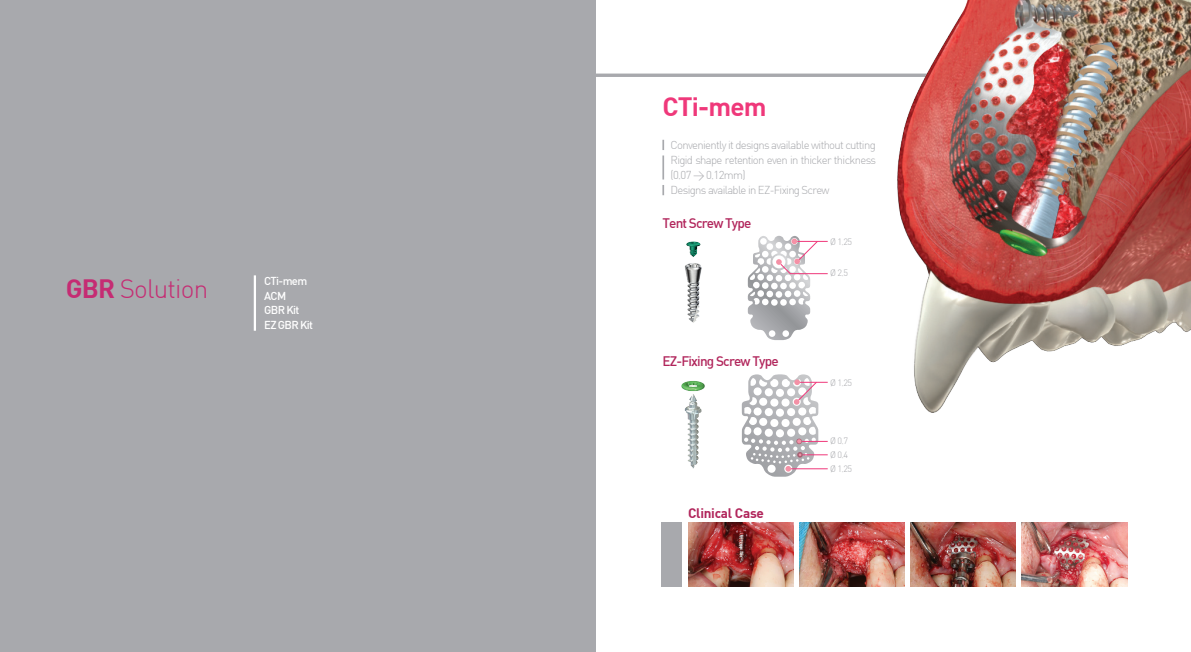
<style>
.page{position:relative;width:1191px;height:652px;background:#fff}
.page>*{position:absolute;margin:0;border:0;box-sizing:border-box;transform-origin:0 0}
.t1{font:26px "Dinlig";letter-spacing:-.03em;color:#c52c73}
.t2{font:26px "Dinbol";letter-spacing:-.03em;color:#ef387a}
.t3{font:13.6px "Dinmed";letter-spacing:-.06em;color:#b1255b}
.t4{font:13.6px "Dinbol";letter-spacing:-.02em;color:#b1255b}
.t5{font:11.3px/14.7px "Dinlig";letter-spacing:-.06em;color:#a8a9ad}
.t6{font:11.3px/14.7px "Dinmed";letter-spacing:-.06em;color:#fff}
.t7{font:9px/13.8px "Dinlig";color:#a8a9ad}
.s1{font-family:"Dinbol"}
</style>
<div class="page">
<hr style="left:66px;top:74px;width:1059px;height:3px;background:#a8a9ad">
<div style="left:0;top:0;width:595px;height:652px;background:#a8a9ad"></div>
<hr style="left:254px;top:275px;width:2px;height:56px;background:#fff">
<img style="left:685px;top:241px;width:17px;height:82px">
<img style="left:681px;top:381px;width:24px;height:88px">
<img style="left:688px;top:522px;width:106px;height:64px">
<img style="left:799px;top:522px;width:106px;height:64px">
<img style="left:910px;top:522px;width:106px;height:64px">
<img style="left:1021px;top:522px;width:106px;height:64px">
<svg style="left:662px;top:140px;width:2px;height:10px"></svg>
<svg style="left:662px;top:185px;width:2px;height:10px"></svg>
<hr style="left:662px;top:155px;width:2px;height:25px;background:#a8a9ad">
<img style="left:897px;top:0;width:294px;height:412px">
<svg style="left:747px;top:236px;width:81px;height:104px"></svg>
<svg style="left:742px;top:374px;width:85px;height:103px"></svg>
<div style="left:661px;top:522px;width:21px;height:64px;background:#a8a9ad"></div>
<h1 class="t1" style="left:66px;top:272px;width:144px"><span class="s1">GBR</span> Solution</h1>
<p class="t6" style="left:264px;top:273px;width:50px">CTi-mem<br>ACM<br>GBR Kit<br>EZ GBR Kit</p>
<h1 class="t2" style="left:662px;top:90px;width:106px">CTi-mem</h1>
<p class="t5" style="left:670px;top:138px;width:207px">Conveniently it designs available without cutting Rigid shape retention even in thicker thickness (0.07 &gt; 0.12mm)<br>Designs available in EZ-Fixing Screw</p>
<p class="t3" style="left:662px;top:214px;width:91px">Tent Screw Type</p>
<p class="t3" style="left:662px;top:353px;width:118px">EZ-Fixing Screw Type</p>
<p class="t4" style="left:688px;top:504px;width:77px">Clinical Case</p>
<p class="t7" style="left:830px;top:234px;width:23px">Ø 1.25</p>
<p class="t7" style="left:830px;top:266px;width:19px">Ø 2.5</p>
<p class="t7" style="left:830px;top:376px;width:23px">Ø 1.25</p>
<p class="t7" style="left:830px;top:434px;width:23px">Ø 0.7<br>Ø 0.4<br>Ø 1.25</p>
</div>
